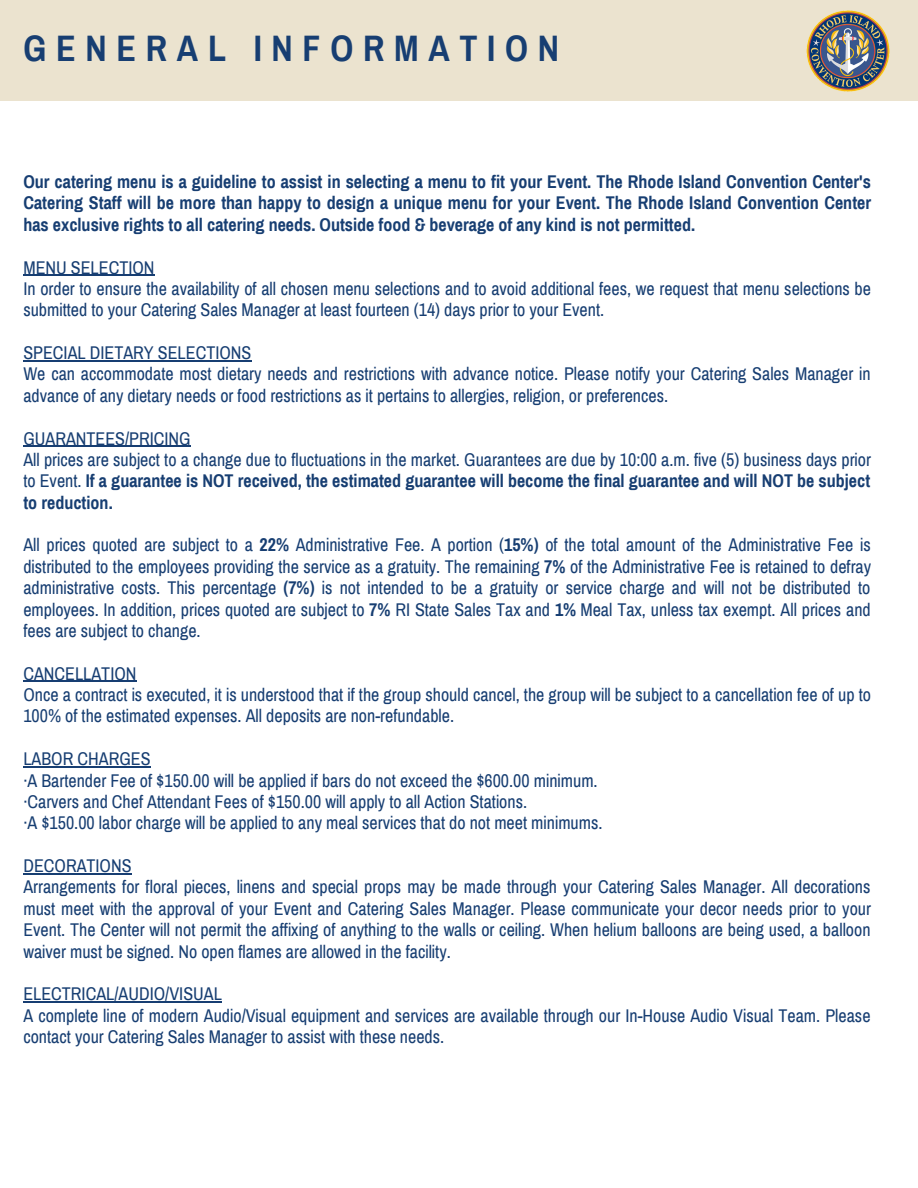
<style>
.page{position:relative;width:918px;height:1188px;background:#fff}
.page>*{position:absolute;margin:0;border:0;box-sizing:border-box;transform-origin:0 0}
.t1{font:700 36px "Archivo Narrow";letter-spacing:.27em;color:#173e72}
.t2{font:18px/21.3px "Archivo Narrow";color:#173e72}
.t3{font:700 18px/21.3px "Archivo Narrow";color:#173e72;text-align:justify}
.s1{font-weight:700}
</style>
<div class="page">
<div style="left:0;top:0;width:918px;height:101px;background:#ebe3cf"></div>
<hr style="left:23px;top:275px;width:132px;height:1px;background:#173e72">
<hr style="left:23px;top:360px;width:228px;height:1px;background:#173e72">
<hr style="left:23px;top:446px;width:168px;height:1px;background:#173e72">
<hr style="left:23px;top:681px;width:114px;height:1px;background:#173e72">
<hr style="left:23px;top:766px;width:128px;height:1px;background:#173e72">
<hr style="left:23px;top:873px;width:109px;height:1px;background:#173e72">
<hr style="left:23px;top:1001px;width:199px;height:2px;background:#173e72">
<img style="left:806px;top:10px;width:84px;height:82px">
<h1 class="t1" style="left:23px;top:29px;width:537px">GENERAL INFORMATION</h1>
<p class="t3" style="left:23px;top:171px;width:849px">Our catering menu is a guideline to assist in selecting a menu to fit your Event. The Rhode Island Convention Center's Catering Staff will be more than happy to design a unique menu for your Event. The Rhode Island Convention Center has exclusive rights to all catering needs. Outside food &amp; beverage of any kind is not permitted.</p>
<p class="t2" style="left:23px;top:257px;width:849px">MENU SELECTION<br>In order to ensure the availability of all chosen menu selections and to avoid additional fees, we request that menu selections be submitted to your Catering Sales Manager at least fourteen (14) days prior to your Event.</p>
<p class="t2" style="left:23px;top:342px;width:849px">SPECIAL DIETARY SELECTIONS<br>We can accommodate most dietary needs and restrictions with advance notice. Please notify your Catering Sales Manager in advance of any dietary needs or food restrictions as it pertains to allergies, religion, or preferences.</p>
<p class="t2" style="left:23px;top:428px;width:849px">GUARANTEES/PRICING<br>All prices are subject to a change due to fluctuations in the market. Guarantees are due by 10:00 a.m. five (5) business days prior to Event. <span class="s1">If a guarantee is NOT received, the estimated guarantee will become the final guarantee and will NOT be subject to reduction.</span></p>
<p class="t2" style="left:23px;top:535px;width:849px;text-align:justify">All prices quoted are subject to a <span class="s1">22%</span> Administrative Fee. A portion (<span class="s1">15%)</span> of the total amount of the Administrative Fee is distributed to the employees providing the service as a gratuity. The remaining <span class="s1">7%</span> of the Administrative Fee is retained to defray administrative costs. This percentage <span class="s1">(7%)</span> is not intended to be a gratuity or service charge and will not be distributed to employees. In addition, prices quoted are subject to <span class="s1">7%</span> RI State Sales Tax and <span class="s1">1%</span> Meal Tax, unless tax exempt. All prices and fees are subject to change.</p>
<p class="t2" style="left:23px;top:663px;width:849px">CANCELLATION<br>Once a contract is executed, it is understood that if the group should cancel, the group will be subject to a cancellation fee of up to<br>100% of the estimated expenses. All deposits are non-refundable.</p>
<p class="t2" style="left:23px;top:749px;width:581px">LABOR CHARGES<br>·A Bartender Fee of $150.00 will be applied if bars do not exceed the $600.00 minimum. ·Carvers and Chef Attendant Fees of $150.00 will apply to all Action Stations.<br>·A $150.00 labor charge will be applied to any meal services that do not meet minimums.</p>
<p class="t2" style="left:23px;top:855px;width:849px">DECORATIONS<br>Arrangements for floral pieces, linens and special props may be made through your Catering Sales Manager. All decorations must meet with the approval of your Event and Catering Sales Manager. Please communicate your decor needs prior to your Event. The Center will not permit the affixing of anything to the walls or ceiling. When helium balloons are being used, a balloon waiver must be signed. No open flames are allowed in the facility.</p>
<p class="t2" style="left:23px;top:984px;width:849px">ELECTRICAL/AUDIO/VISUAL<br>A complete line of modern Audio/Visual equipment and services are available through our In-House Audio Visual Team. Please contact your Catering Sales Manager to assist with these needs.</p>
</div>
